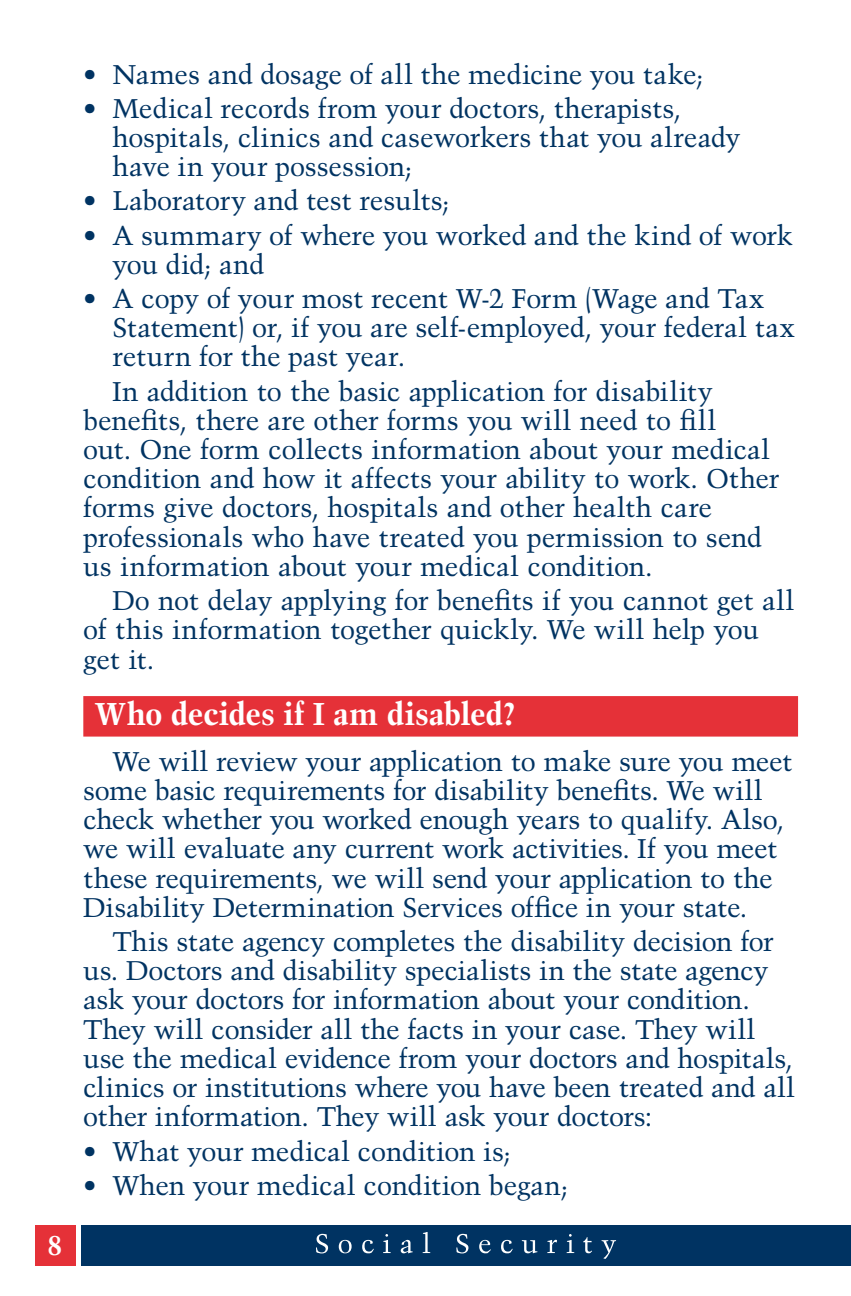
<style>
.page{position:relative;width:851px;height:1296px;background:#fff}
.page>*{position:absolute;margin:0;border:0;box-sizing:border-box;transform-origin:0 0}
.Header1_1line{font:700 31.5px "Trump Mediaeval";letter-spacing:-.01em;color:#fff}
.paragraph{font:27px/29.2px "Trump Mediaeval";letter-spacing:-.015em;color:#003362}
._1st_bullet{font:27px/29.2px "Trump Mediaeval";letter-spacing:-.01em;color:#003362}
.t1{font:700 27px "Trump Mediaeval";color:#fff}
</style>
<div class="page">
<div style="left:35px;top:1225px;width:40px;height:41px;background:#e53138"></div>
<div style="left:81px;top:1225px;width:769px;height:41px;background:#003362"></div>
<svg style="left:316px;top:1232px;width:300px;height:27px"></svg>
<div style="left:83px;top:696px;width:715px;height:41px;background:#e53138"></div>
<p class="t1" style="left:48px;top:1228px;width:17px">8</p>
<p class="_1st_bullet" style="left:112px;top:59px;width:592px">Names and dosage of all the medicine you take;</p>
<p class="_1st_bullet" style="left:112px;top:93px;width:629px">Medical records from your doctors, therapists, hospitals, clinics and caseworkers that you already have in your possession;</p>
<p class="_1st_bullet" style="left:112px;top:186px;width:339px">Laboratory and test results;</p>
<p class="_1st_bullet" style="left:112px;top:220px;width:682px">A summary of where you worked and the kind of work you did; and</p>
<p class="_1st_bullet" style="left:112px;top:284px;width:683px">A copy of your most recent W-2 Form (Wage and Tax<br>Statement) or, if you are self-employed, your federal tax return for the past year.</p>
<p class="paragraph" style="left:83px;top:376px;width:697px;text-indent:29px">In addition to the basic application for disability benefits, there are other forms you will need to fill<br>out. One form collects information about your medical condition and how it affects your ability to work. Other forms give doctors, hospitals and other health care professionals who have treated you permission to send us information about your medical condition.</p>
<p class="paragraph" style="left:83px;top:586px;width:712px;text-indent:29px">Do not delay applying for benefits if you cannot get all of this information together quickly. We will help you get it.</p>
<h1 class="Header1_1line" style="left:95px;top:694px;width:423px">Who decides if I am disabled?</h1>
<p class="paragraph" style="left:83px;top:746px;width:710px;text-indent:29px">We will review your application to make sure you meet some basic requirements for disability benefits. We will check whether you worked enough years to qualify. Also, we will evaluate any current work activities. If you meet these requirements, we will send your application to the Disability Determination Services office in your state.</p>
<p class="paragraph" style="left:83px;top:927px;width:713px;text-indent:29px">This state agency completes the disability decision for us. Doctors and disability specialists in the state agency ask your doctors for information about your condition.<br>They will consider all the facts in your case. They will use the medical evidence from your doctors and hospitals, clinics or institutions where you have been treated and all other information. They will ask your doctors:</p>
<p class="paragraph" style="left:83px;top:1134px;width:15px;line-height:34.2px">• •</p>
<p class="_1st_bullet" style="left:112px;top:1136px;width:400px">What your medical condition is;</p>
<p class="paragraph" style="left:83px;top:57px;width:15px;line-height:34.2px">• •</p>
<p class="paragraph" style="left:83px;top:184px;width:15px;line-height:34.2px">• •</p>
<p class="paragraph" style="left:83px;top:284px;width:15px">•</p>
<p class="_1st_bullet" style="left:112px;top:1170px;width:457px">When your medical condition began;</p>
</div>
